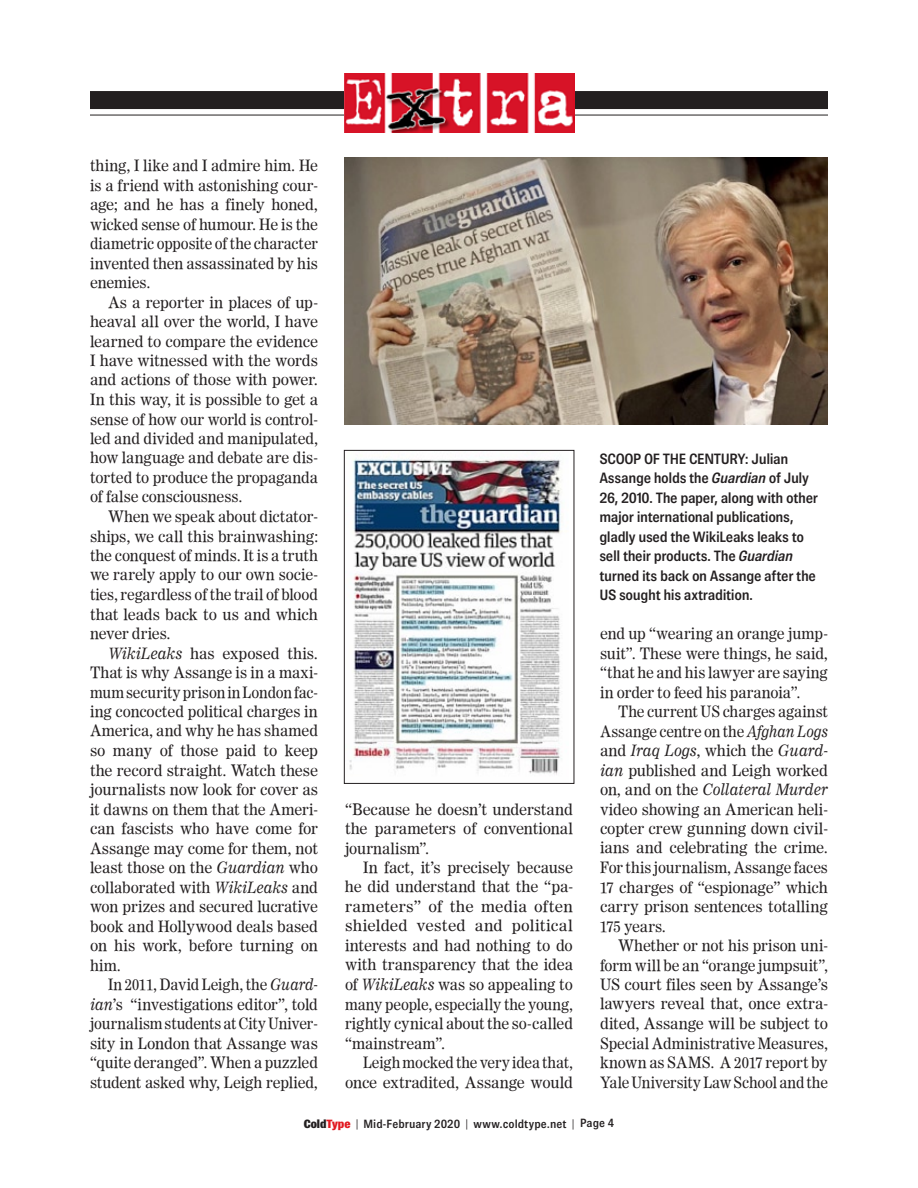
<style>
.page{position:relative;width:918px;height:1188px;background:#fff}
.page>*{position:absolute;margin:0;border:0;box-sizing:border-box;transform-origin:0 0}
.t1{font:15.45px/19.5px "Worldwide";letter-spacing:-.005em;color:#231f20;text-align:justify}
.t2{font:15.45px/19.5px "Worldwide";letter-spacing:-.005em;color:#231f20;text-align:justify;scale:.96 1}
.t3{font:15.45px/19.5px "Worldwide";letter-spacing:-.005em;color:#231f20;text-align:right;scale:.95 1}
.t4{font:500 15px/19.5px "Brown";letter-spacing:-.025em;color:#231f20}
.t5{font:500 12px "Brown";letter-spacing:.005em;color:#231f20}
.s1{font-style:italic}
.s2{font-weight:800}
.s3{font-weight:800;color:#e21a21}
.s4{font-weight:300}
</style>
<div class="page">
<div style="left:90px;top:91px;width:738px;height:18px;background:#231f20"></div>
<hr style="left:90px;top:115px;width:738px;height:1px;background:#231f20">
<img style="left:345px;top:74px;width:229px;height:58px">
<img style="left:345px;top:158px;width:483px;height:266px">
<img style="left:349px;top:457px;width:213px;height:318px">
<div style="left:344px;top:450px;width:230px;height:334px;border:1px solid #231f20"></div>
<p class="t1" style="left:90px;top:156px;width:230px">thing, I like and I admire him. He is a friend with astonishing cour&shy;age; and he has a finely honed, wicked sense of humour. He is the diametric opposite of the character invented then assassinated by his enemies.</p>
<p class="t1" style="left:90px;top:292px;width:230px;text-indent:18px">As a reporter in places of up&shy;heaval all over the world, I have learned to compare the evidence I have witnessed with the words and actions of those with power.<br>In this way, it is possible to get a sense of how our world is control&shy;led and divided and manipulated, how language and debate are dis&shy;torted to produce the propaganda of false consciousness.</p>
<p class="t1" style="left:90px;top:507px;width:230px;text-indent:18px">When we speak about dictator&shy;ships, we call this brainwashing: the conquest of minds. It is a truth we rarely apply to our own socie&shy;ties, regardless of the trail of blood that leads back to us and which never dries.</p>
<p class="t1" style="left:90px;top:643px;width:230px;text-indent:18px"><span class="s1">WikiLeaks</span> has exposed this.<br>That is why Assange is in a maxi&shy;mum security prison in London fac&shy;ing concocted political charges in America, and why he has shamed so many of those paid to keep the record straight. Watch these journalists now look for cover as it dawns on them that the Ameri&shy;can fascists who have come for Assange may come for them, not least those on the <span class="s1">Guardian</span> who collaborated with <span class="s1">WikiLeaks</span> and won prizes and secured lucrative book and Hollywood deals based on his work, before turning on him.</p>
<p class="t2" style="left:90px;top:975px;width:239px;text-indent:18px">In 2011, David Leigh, the <span class="s1">Guard&shy;ian</span>’s “investigations editor”, told journalism students at City Univer&shy;sity in London that Assange was “quite deranged”. When a puzzled student asked why, Leigh replied,</p>
<p class="t1" style="left:345px;top:799px;width:229px">“Because he doesn’t understand the parameters of conventional journalism”.</p>
<p class="t1" style="left:345px;top:858px;width:230px;text-indent:18px">In fact, it’s precisely because he did understand that the “pa&shy;rameters” of the media often shielded vested and political interests and had nothing to do with transparency that the idea of <span class="s1">WikiLeaks</span> was so appealing to many people, especially the young, rightly cynical about the so-called “mainstream”.</p>
<p class="t3" style="left:345px;top:1053px;width:241px">Leigh mocked the very idea that, once extradited, Assange would</p>
<p class="t4" style="left:599px;top:448px;width:220px">SCOOP of the century: Julian Assange holds the <span class="s1">Guardian</span> of July 26, 2010. The paper, along with other major international publications, gladly used the WikiLeaks leaks to sell their products. The <span class="s1">Guardian </span>turned its back on Assange after the US sought his axtradition.</p>
<p class="t1" style="left:600px;top:624px;width:229px">end up “wearing an orange jump&shy;suit”. These were things, he said, “that he and his lawyer are saying in order to feed his paranoia”.</p>
<p class="t2" style="left:600px;top:702px;width:239px;text-indent:18px">The current US charges against Assange centre on the <span class="s1">Afghan Logs </span>and <span class="s1">Iraq Logs</span>, which the <span class="s1">Guard&shy;ian</span> published and Leigh worked on, and on the <span class="s1">Collateral Murder </span>video showing an American heli&shy;copter crew gunning down civil&shy;ians and celebrating the crime.<br>For this journalism, Assange faces 17 charges of “espionage” which carry prison sentences totalling 175 years.</p>
<p class="t1" style="left:600px;top:936px;width:230px;text-indent:18px">Whether or not his prison uni&shy;form will be an “orange jumpsuit”, US court files seen by Assange’s lawyers reveal that, once extra&shy;dited, Assange will be subject to Special Administrative Measures, known as SAMS. A 2017 report by Yale University Law School and the</p>
<p class="t5" style="left:304px;top:1117px;width:312px"><span class="s2">Cold</span><span class="s3">Type</span> <span class="s4">|</span> Mid-February 2020 <span class="s4">|</span> www.coldtype.net <span class="s4">|</span> Page 4</p>
</div>
